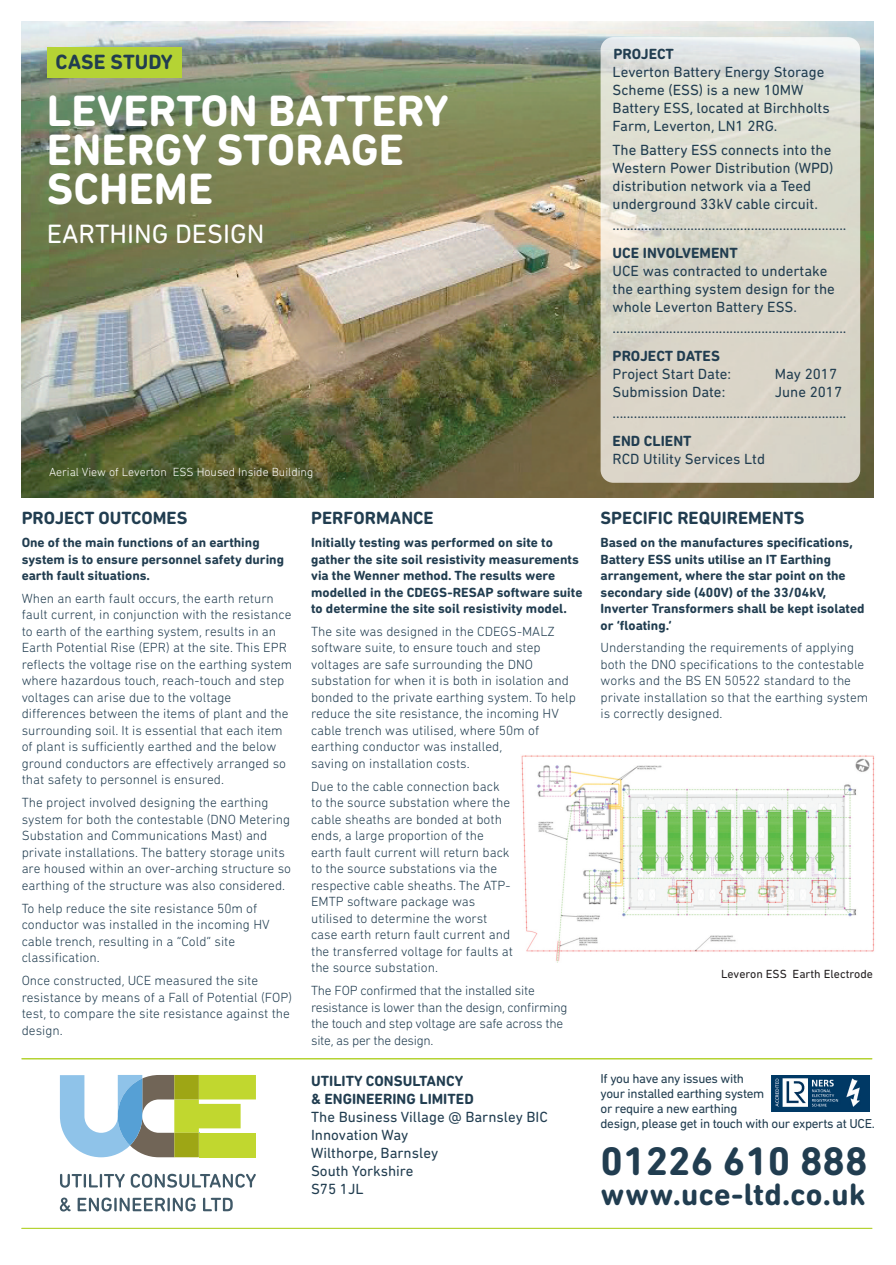
<style>
.page{position:relative;width:896px;height:1265px;background:#fff}
.page>*{position:absolute;margin:0;border:0;box-sizing:border-box;transform-origin:0 0}
.t1{font:700 44.7px/39px "DIN Next Rounded LT Pro";color:#fff}
.t2{font:700 40.5px "DIN Next Rounded LT Pro";color:#213d50}
.t3{font:700 31.5px "DIN Next Rounded LT Pro";letter-spacing:.01em;color:#213d50}
.t4{font:27px "DIN Next Rounded LT Pro";color:#fff}
.t5{font:700 21px "DIN Next Rounded LT Pro";color:#213d50}
.t6{font:700 18px "DIN Next Rounded LT Pro";color:#213d50}
.t7{font:15px/18px "DIN Next Rounded LT Pro";color:#213d50}
.t8{font:700 15px/18px "DIN Next Rounded LT Pro";color:#213d50}
.t9{font:300 13.5px/16.5px "DIN Next Rounded LT Pro";color:#213d50}
.t10{font:700 13.5px/16.5px "DIN Next Rounded LT Pro";color:#213d50}
.t11{font:300 13.5px/16.5px "DIN Next Rounded LT Pro";letter-spacing:-.02em;color:#213d50}
.t12{font:13.2px/15px "DIN Next Rounded LT Pro";letter-spacing:-.025em;color:#213d50}
.t13{font:300 12px "DIN Next Rounded LT Pro";color:#fff}
.t14{font:12px "DIN Next Rounded LT Pro";color:#231f20}
.s1{color:#fff}
</style>
<div class="page">
<img style="left:22px;top:22px;width:850px;height:475px">
<img style="left:600px;top:37px;width:259px;height:446px">
<div style="left:47px;top:47px;width:134px;height:31px;background:#b5d334"></div>
<svg style="left:60px;top:1174px;width:65px;height:14px"></svg>
<svg style="left:131px;top:1174px;width:125px;height:14px"></svg>
<svg style="left:60px;top:1197px;width:11px;height:14px"></svg>
<svg style="left:78px;top:1197px;width:117px;height:14px"></svg>
<svg style="left:203px;top:1198px;width:29px;height:13px"></svg>
<svg style="left:60px;top:1075px;width:196px;height:82px"></svg>
<img style="left:521px;top:755px;width:354px;height:207px">
<svg style="left:22px;top:1059px;width:850px;height:1px"></svg>
<svg style="left:22px;top:1228px;width:850px;height:1px"></svg>
<svg style="left:869px;top:1076px;width:1px;height:35px"></svg>
<img style="left:771px;top:1076px;width:98px;height:35px">
<h3 class="t5" style="left:56px;top:55px;width:119px">CASE STUDY</h3>
<h1 class="t1" style="left:47px;top:95px;width:403px">LEVERTON BATTERY<br>ENERGY STORAGE<br>SCHEME</h1>
<h3 class="t4" style="left:47px;top:225px;width:219px">EARTHING DESIGN</h3>
<p class="t13" style="left:49px;top:468px;width:266px">Aerial View of Leverton ESS Housed Inside Building</p>
<h3 class="t6" style="left:22px;top:511px;width:167px">PROJECT OUTCOMES</h3>
<p class="t10" style="left:22px;top:535px;width:264px">One of the main functions of an earthing system is to ensure personnel safety during earth fault situations.</p>
<p class="t9" style="left:22px;top:591px;width:272px">When an earth fault occurs, the earth return fault current, in conjunction with the resistance to earth of the earthing system, results in an Earth Potential Rise (EPR) at the site. This EPR reflects the voltage rise on the earthing system where hazardous touch, reach-touch and step voltages can arise due to the voltage differences between the items of plant and the surrounding soil. It is essential that each item of plant is sufficiently earthed and the below ground conductors are effectively arranged so that safety to personnel is ensured.</p>
<p class="t9" style="left:22px;top:796px;width:271px">The project involved designing the earthing system for both the contestable (DNO Metering Substation and Communications Mast) and private installations. The battery storage units are housed within an over-arching structure so earthing of the structure was also considered.</p>
<p class="t9" style="left:22px;top:901px;width:249px">To help reduce the site resistance 50m of conductor was installed in the incoming HV cable trench, resulting in a “Cold” site classification.</p>
<p class="t9" style="left:22px;top:973px;width:272px">Once constructed, UCE measured the site resistance by means of a Fall of Potential (FOP) test, to compare the site resistance against the design.</p>
<h3 class="t6" style="left:311px;top:511px;width:124px">PERFORMANCE</h3>
<p class="t10" style="left:311px;top:535px;width:273px">Initially testing was performed on site to gather the site soil resistivity measurements via the Wenner method. The results were modelled in the CDEGS-RESAP software suite to determine the site soil resistivity model.</p>
<p class="t9" style="left:311px;top:624px;width:266px">The site was designed in the CDEGS-MALZ software suite, to ensure touch and step voltages are safe surrounding the DNO substation for when it is both in isolation and bonded to the private earthing system. To help reduce the site resistance, the incoming HV cable trench was utilised, where 50m of earthing conductor was installed,<br>saving on installation costs.</p>
<p class="t9" style="left:311px;top:779px;width:203px">Due to the cable connection back to the source substation where the cable sheaths are bonded at both ends, a large proportion of the earth fault current will return back to the source substations via the respective cable sheaths. The ATP-<br>EMTP software package was utilised to determine the worst case earth return fault current and the transferred voltage for faults at the source substation.</p>
<p class="t11" style="left:311px;top:984px;width:258px">The FOP confirmed that the installed site resistance is lower than the design, confirming the touch and step voltage are safe across the site, as per the design.</p>
<p class="t8" style="left:311px;top:1073px;width:164px">UTILITY CONSULTANCY &amp; ENGINEERING LIMITED</p>
<p class="t7" style="left:311px;top:1109px;width:238px">The Business Village @ Barnsley BIC<br>Innovation Way<br>Wilthorpe, Barnsley<br>South Yorkshire<br>S75 1JL</p>
<p class="t8" style="left:613px;top:46px;width:62px">PROJECT</p>
<p class="t7" style="left:612px;top:64px;width:218px">Leverton Battery Energy Storage<br>Scheme (ESS) is a new 10MW<br>Battery ESS, located at Birchholts<br>Farm, Leverton, LN1 2RG.</p>
<p class="t7" style="left:612px;top:142px;width:222px">The Battery ESS connects into the Western Power Distribution (WPD) distribution network via a Teed underground 33kV cable circuit.</p>
<p class="t7" style="left:612px;top:217px;width:235px">..................................................................</p>
<p class="t8" style="left:612px;top:245px;width:127px">UCE INVOLVEMENT</p>
<p class="t7" style="left:612px;top:263px;width:224px">UCE was contracted to undertake the earthing system design for the whole Leverton Battery ESS.</p>
<p class="t7" style="left:612px;top:320px;width:235px">..................................................................</p>
<p class="t8" style="left:612px;top:348px;width:109px">PROJECT DATES</p>
<p class="t7" style="left:612px;top:366px;width:120px">Project Start Date:</p>
<p class="t7" style="left:774px;top:366px;width:64px">May 2017</p>
<p class="t7" style="left:612px;top:384px;width:114px">Submission Date:</p>
<p class="t7" style="left:612px;top:383px;width:235px;line-height:20.9px;text-align:right">June 2017 ..................................................................</p>
<p class="t8" style="left:612px;top:433px;width:80px">END CLIENT</p>
<p class="t7" style="left:612px;top:451px;width:154px">RCD Utility Services Ltd</p>
<h3 class="t6" style="left:600px;top:511px;width:205px">SPECIFIC REQUIREMENTS</h3>
<p class="t10" style="left:600px;top:535px;width:265px">Based on the manufactures specifications, Battery ESS units utilise an IT Earthing arrangement, where the star point on the secondary side (400V) of the 33/04kV, Inverter Transformers shall be kept isolated or ‘floating.’</p>
<p class="t9" style="left:600px;top:641px;width:269px">Understanding the requirements of applying both the DNO specifications to the contestable works and the BS EN 50522 standard to the private installation so that the earthing system is correctly designed.</p>
<p class="t14" style="left:707px;top:970px;width:167px"><span class="s1">Ph</span>Leveron ESS Earth Electrode</p>
<p class="t12" style="left:600px;top:1073px;width:276px">If you have any issues with<br>your installed earthing system<br>or require a new earthing<br>design, please get in touch with our experts at UCE.</p>
<h2 class="t2" style="left:600px;top:1147px;width:268px">01226 610 888</h2>
<h3 class="t3" style="left:600px;top:1183px;width:266px">www.uce-ltd.co.uk</h3>
</div>
